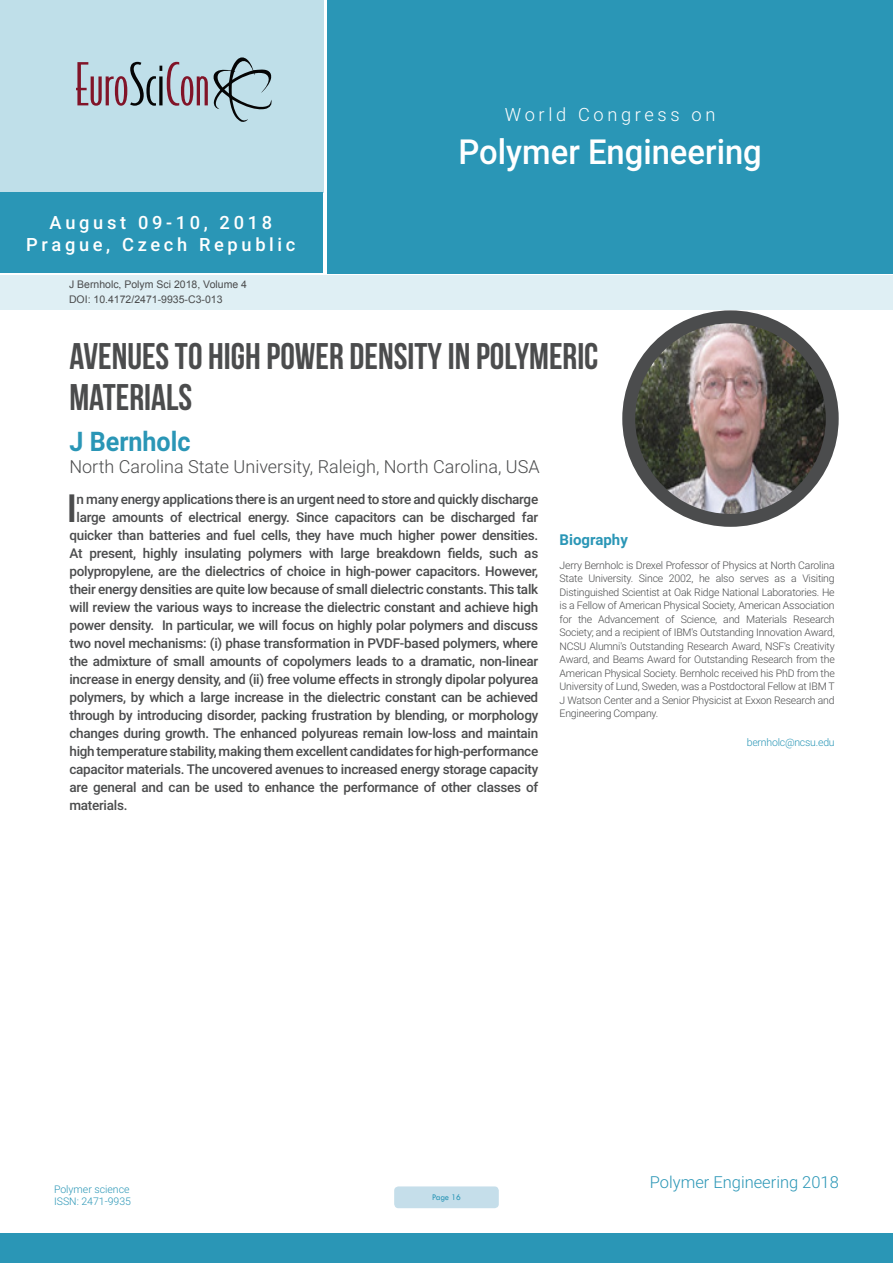
<style>
.page{position:relative;width:893px;height:1263px;background:#fff}
.page>*{position:absolute;margin:0;border:0;box-sizing:border-box;transform-origin:0 0}
.Abstract{font:500 38.85px "Roboto";color:#4b4c4d}
.t1{font:37.05px/40.8px "Bebas Neue";color:#4b4c4d}
.t2{font:500 34.5px "Roboto";color:#fff;scale:.95 1}
.t3{font:700 27px "Roboto";color:#2a96b6;scale:.93 1}
.t4{font:500 18.3px/21.9px "Roboto";letter-spacing:.2em;color:#fff;text-align:center}
.t5{font:300 18.3px "Roboto";letter-spacing:.2em;color:#fff}
.t6{font:300 18px "Roboto";color:#4b4c4d}
.t7{font:300 16.5px "Roboto";color:#2a96b6}
.Bio_Heading{font:700 15px "Roboto";color:#2a96b6}
.Abstract-2{font:500 13.5px "Roboto";letter-spacing:-.02em;color:#4b4c4d}
.Biography{font:300 10.5px/13.5px "Roboto";letter-spacing:-.02em;color:#4b4c4d;text-align:justify}
.t8{font:10.5px "Arial";color:#4b4c4d}
.Biography-2{font:300 10.5px/12.6px "Roboto";color:#2a96b6}
.Biography-3{font:300 10.5px "Roboto";letter-spacing:-.02em;color:#2a96b6}
.t9{font:9px "Tw Cen";letter-spacing:-.02em;color:#2a96b6;scale:.95 1}
</style>
<div class="page">
<div style="left:0;top:0;width:323px;height:193px;background:#bfdfe9"></div>
<div style="left:0;top:193px;width:322px;height:80px;background:#2a96b6"></div>
<div style="left:327px;top:0;width:566px;height:273px;background:#2a96b6"></div>
<div style="left:1px;top:275px;width:892px;height:35px;background:#dfeff4"></div>
<svg style="left:76px;top:57px;width:196px;height:65px"></svg>
<div style="left:0;top:1233px;width:893px;height:30px;background:#2a96b6"></div>
<div style="left:394px;top:1186px;width:105px;height:22px;background:#c5deea;border-radius:4px"></div>
<img style="left:629px;top:324px;width:203px;height:196px">
<div style="left:622px;top:310px;width:217px;height:217px;border:13px solid #4b4c4d;border-radius:50%"></div>
<h3 class="t4" style="left:26px;top:211px;width:271px">August 09-10, 2018<br>Prague, Czech Republic</h3>
<p class="t8" style="left:69px;top:278px;width:180px">J Bernholc, Polym Sci 2018, Volume 4</p>
<p class="t8" style="left:69px;top:292px;width:155px">DOI: 10.4172/2471-9935-C3-013</p>
<h3 class="t5" style="left:505px;top:102px;width:212px">World Congress on</h3>
<h3 class="t2" style="left:458px;top:127px;width:321px">Polymer Engineering</h3>
<p class="t1" style="left:69px;top:335px;width:530px">AVENUES TO HIGH POWER DENSITY IN POLYMERIC<br>MATERIALS</p>
<p class="t3" style="left:69px;top:423px;width:132px">J Bernholc</p>
<p class="t6" style="left:69px;top:454px;width:472px">North Carolina State University, Raleigh, North Carolina, USA</p>
<p class="Abstract" style="left:66px;top:481px;width:12px">I</p>
<p class="Abstract-2" style="left:77px;top:490px;width:463px">n many energy applications there is an urgent need to store and quickly discharge</p>
<p class="Abstract-2" style="left:77px;top:508px;width:463px">large amounts of electrical energy. Since capacitors can be discharged far</p>
<p class="Abstract-2" style="left:69px;top:526px;width:470px">quicker than batteries and fuel cells, they have much higher power densities.</p>
<p class="Abstract-2" style="left:69px;top:544px;width:470px">At present, highly insulating polymers with large breakdown fields, such as</p>
<p class="Abstract-2" style="left:69px;top:562px;width:470px">polypropylene, are the dielectrics of choice in high-power capacitors. However,</p>
<p class="Abstract-2" style="left:69px;top:580px;width:470px">their energy densities are quite low because of small dielectric constants. This talk</p>
<p class="Abstract-2" style="left:69px;top:598px;width:470px">will review the various ways to increase the dielectric constant and achieve high</p>
<p class="Abstract-2" style="left:69px;top:616px;width:470px">power density. In particular, we will focus on highly polar polymers and discuss</p>
<p class="Abstract-2" style="left:69px;top:634px;width:470px">two novel mechanisms: (i) phase transformation in PVDF-based polymers, where</p>
<p class="Abstract-2" style="left:69px;top:652px;width:470px">the admixture of small amounts of copolymers leads to a dramatic, non-linear</p>
<p class="Abstract-2" style="left:69px;top:670px;width:470px">increase in energy density, and (ii) free volume effects in strongly dipolar polyurea</p>
<p class="Abstract-2" style="left:69px;top:688px;width:470px">polymers, by which a large increase in the dielectric constant can be achieved</p>
<p class="Abstract-2" style="left:69px;top:706px;width:470px">through by introducing disorder, packing frustration by blending, or morphology</p>
<p class="Abstract-2" style="left:69px;top:724px;width:470px">changes during growth. The enhanced polyureas remain low-loss and maintain</p>
<p class="Abstract-2" style="left:69px;top:742px;width:470px">high temperature stability, making them excellent candidates for high-performance</p>
<p class="Abstract-2" style="left:69px;top:760px;width:470px">capacitor materials. The uncovered avenues to increased energy storage capacity</p>
<p class="Abstract-2" style="left:69px;top:778px;width:470px">are general and can be used to enhance the performance of other classes of</p>
<p class="Abstract-2" style="left:69px;top:796px;width:60px">materials.</p>
<p class="Bio_Heading" style="left:560px;top:529px;width:70px">Biography</p>
<p class="Biography" style="left:560px;top:558px;width:277px">Jerry Bernholc is Drexel Professor of Physics at North Carolina State University. Since 2002, he also serves as a Visiting Distinguished Scientist at Oak Ridge National Laboratories. He is a Fellow of American Physical Society, American Association for the Advancement of Science, and Materials Research Society; and a recipient of IBM's Outstanding Innovation Award, NCSU Alumni's Outstanding Research Award, NSF's Creativity Award, and Beams Award for Outstanding Research from the American Physical Society. Bernholc received his PhD from the University of Lund, Sweden, was a Postdoctoral Fellow at IBM T J Watson Center and a Senior Physicist at Exxon Research and Engineering Company.</p>
<p class="Biography-3" style="left:747px;top:735px;width:89px">bernholc@ncsu.edu</p>
<p class="Biography-2" style="left:54px;top:1182px;width:78px">Polymer science<br>ISSN: 2471-9935</p>
<p class="t9" style="left:432px;top:1192px;width:32px">Page 16</p>
<p class="t7" style="left:650px;top:1170px;width:190px">Polymer Engineering 2018</p>
</div>
